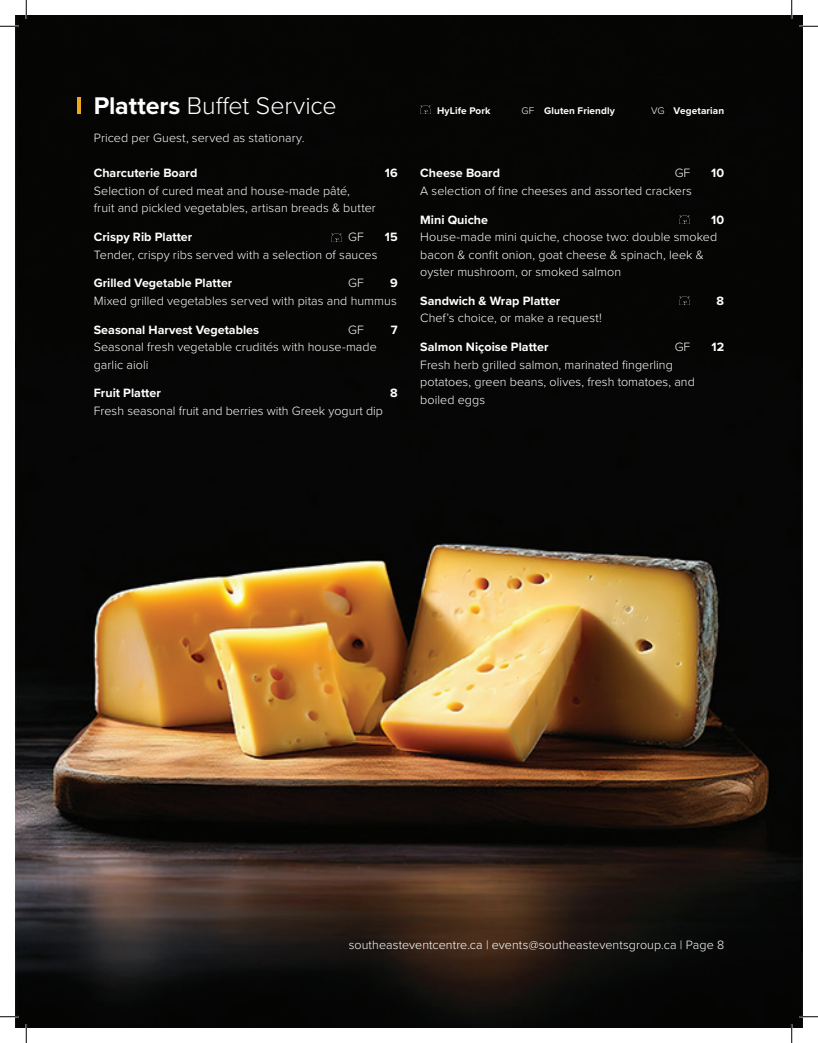
<style>
.page{position:relative;width:818px;height:1043px;background:#fff}
.page>*{position:absolute;margin:0;border:0;box-sizing:border-box;transform-origin:0 0}
.A_Header{font:300 25px "Proxima Nova";color:#fff}
.C_Header{font:300 12.5px/17.5px "Proxima Nova";letter-spacing:.005em;color:#fff}
.Menu_Item_-_Name_10pt{font:700 12.5px "Proxima Nova";color:#fff}
.Menu_Item_-_Name_10pt-2{font:300 12.5px "Proxima Nova";color:#fff}
.Sub_Text{font:700 10px "Proxima Nova";letter-spacing:.01em;color:#fff}
.s1{font-weight:700}
.s2{font-weight:300}
</style>
<div class="page">
<img style="left:15px;top:15px;width:787px;height:1012px">
<hr style="left:78px;top:97px;width:3px;height:16px;background:#f1a61e">
<svg style="left:420px;top:106px;width:10px;height:8px"></svg>
<svg style="left:331px;top:233px;width:11px;height:8px"></svg>
<svg style="left:679px;top:216px;width:10px;height:8px"></svg>
<svg style="left:679px;top:297px;width:10px;height:8px"></svg>
<svg style="left:0;top:25px;width:19px;height:2px"></svg>
<svg style="left:799px;top:25px;width:19px;height:2px"></svg>
<svg style="left:0;top:1015px;width:19px;height:2px"></svg>
<svg style="left:799px;top:1015px;width:19px;height:2px"></svg>
<svg style="left:25px;top:0;width:2px;height:19px"></svg>
<svg style="left:25px;top:1024px;width:2px;height:18px"></svg>
<svg style="left:790px;top:0;width:2px;height:19px"></svg>
<svg style="left:790px;top:1024px;width:2px;height:18px"></svg>
<p class="A_Header" style="left:94px;top:87px;width:244px"><span class="s1">Platters</span> Buffet Service</p>
<p class="C_Header" style="left:94px;top:129px;width:212px">Priced per Guest, served as stationary.</p>
<p class="Menu_Item_-_Name_10pt" style="left:94px;top:164px;width:105px">Charcuterie Board</p>
<p class="Menu_Item_-_Name_10pt" style="left:385px;top:164px;width:14px">16</p>
<p class="C_Header" style="left:94px;top:181px;width:283px">Selection of cured meat and house-made pâté,<br>fruit and pickled vegetables, artisan breads &amp; butter</p>
<p class="Menu_Item_-_Name_10pt" style="left:94px;top:227px;width:100px">Crispy Rib Platter</p>
<p class="Menu_Item_-_Name_10pt-2" style="left:348px;top:227px;width:17px">GF</p>
<p class="Menu_Item_-_Name_10pt" style="left:385px;top:227px;width:14px">15</p>
<p class="C_Header" style="left:94px;top:245px;width:285px">Tender, crispy ribs served with a selection of sauces</p>
<p class="Menu_Item_-_Name_10pt" style="left:94px;top:274px;width:140px">Grilled Vegetable Platter</p>
<p class="Menu_Item_-_Name_10pt-2" style="left:348px;top:274px;width:17px">GF</p>
<p class="Menu_Item_-_Name_10pt" style="left:390px;top:274px;width:9px">9</p>
<p class="C_Header" style="left:94px;top:291px;width:304px">Mixed grilled vegetables served with pitas and hummus</p>
<p class="Menu_Item_-_Name_10pt" style="left:94px;top:320px;width:167px">Seasonal Harvest Vegetables</p>
<p class="Menu_Item_-_Name_10pt-2" style="left:348px;top:320px;width:17px">GF</p>
<p class="Menu_Item_-_Name_10pt" style="left:391px;top:320px;width:8px">7</p>
<p class="C_Header" style="left:94px;top:337px;width:284px">Seasonal fresh vegetable crudités with house-made garlic aioli</p>
<p class="Menu_Item_-_Name_10pt" style="left:94px;top:384px;width:69px">Fruit Platter</p>
<p class="Menu_Item_-_Name_10pt" style="left:390px;top:384px;width:9px">8</p>
<p class="C_Header" style="left:94px;top:401px;width:291px">Fresh seasonal fruit and berries with Greek yogurt dip</p>
<p class="Sub_Text" style="left:437px;top:103px;width:55px">HyLife Pork</p>
<p class="Sub_Text" style="left:521px;top:103px;width:95px"><span class="s2">GF</span> Gluten Friendly</p>
<p class="Sub_Text" style="left:651px;top:103px;width:75px"><span class="s2">VG</span> Vegetarian</p>
<p class="Menu_Item_-_Name_10pt" style="left:420px;top:164px;width:81px">Cheese Board</p>
<p class="Menu_Item_-_Name_10pt-2" style="left:674px;top:164px;width:17px">GF</p>
<p class="Menu_Item_-_Name_10pt" style="left:711px;top:164px;width:14px">10</p>
<p class="C_Header" style="left:420px;top:181px;width:273px">A selection of fine cheeses and assorted crackers</p>
<p class="Menu_Item_-_Name_10pt" style="left:420px;top:210px;width:69px">Mini Quiche</p>
<p class="Menu_Item_-_Name_10pt" style="left:711px;top:210px;width:14px">10</p>
<p class="C_Header" style="left:420px;top:227px;width:298px">House-made mini quiche, choose two: double smoked bacon &amp; confit onion, goat cheese &amp; spinach, leek &amp; oyster mushroom, or smoked salmon</p>
<p class="Menu_Item_-_Name_10pt" style="left:420px;top:291px;width:142px">Sandwich &amp; Wrap Platter</p>
<p class="Menu_Item_-_Name_10pt" style="left:716px;top:291px;width:9px">8</p>
<p class="C_Header" style="left:420px;top:309px;width:183px">Chef’s choice, or make a request!</p>
<p class="Menu_Item_-_Name_10pt" style="left:420px;top:337px;width:130px">Salmon Niçoise Platter</p>
<p class="Menu_Item_-_Name_10pt-2" style="left:674px;top:337px;width:17px">GF</p>
<p class="Menu_Item_-_Name_10pt" style="left:711px;top:337px;width:14px">12</p>
<p class="C_Header" style="left:420px;top:355px;width:276px">Fresh herb grilled salmon, marinated fingerling potatoes, green beans, olives, fresh tomatoes, and boiled eggs</p>
<p class="C_Header" style="left:348px;top:935px;width:377px">southeasteventcentre.ca | events@southeasteventsgroup.ca | Page 8</p>
</div>
